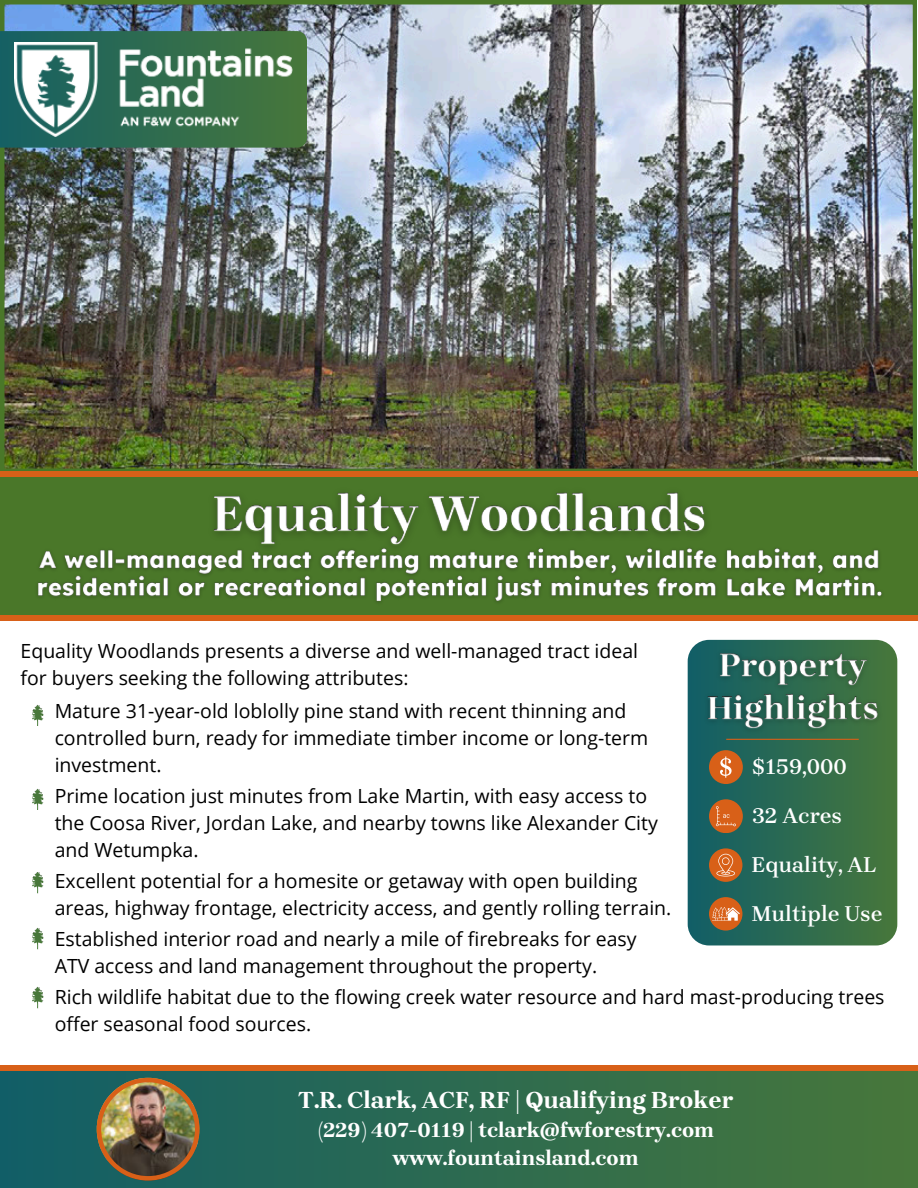
<style>
.page{position:relative;width:918px;height:1188px;background:#fff}
.page>*{position:absolute;margin:0;border:0;box-sizing:border-box;transform-origin:0 0}
.t1{font:700 24px "Brygada 1918";color:#fff}
.t2{font:600 22.05px "Brygada 1918";color:#fff}
.t3{font:700 21px/28px "Brygada 1918";color:#fff;text-align:center}
.t4{font:19.5px/27px "Open Sans";color:#000}
</style>
<div class="page">
<div style="left:688px;top:640px;width:209px;height:305px;background:linear-gradient(to right,#125e67,#47773a);border-radius:21px"></div>
<hr style="left:726px;top:739px;width:133px;height:1px;background:#d86018">
<div style="left:709px;top:848px;width:33px;height:34px;background:#d86018;border-radius:50%"></div>
<svg style="left:716px;top:854px;width:19px;height:22px"></svg>
<div style="left:709px;top:897px;width:33px;height:34px;background:#d86018;border-radius:50%"></div>
<svg style="left:712px;top:907px;width:28px;height:14px"></svg>
<div style="left:709px;top:799px;width:34px;height:34px;background:#d86018;border-radius:50%"></div>
<svg style="left:716px;top:806px;width:20px;height:20px"></svg>
<div style="left:709px;top:750px;width:34px;height:34px;background:#d86018;border-radius:50%"></div>
<svg style="left:720px;top:757px;width:11px;height:21px"></svg>
<img style="left:698px;top:645px;width:189px;height:93px">
<div style="left:0;top:477px;width:918px;height:144px;background:#4a7729"></div>
<div style="left:0;top:615px;width:918px;height:6px;background:#d86018"></div>
<img style="left:0;top:0;width:917px;height:471px">
<div style="left:0;top:471px;width:918px;height:6px;background:#d86018"></div>
<svg style="left:0;top:31px;width:307px;height:117px;background:#2f6b50"></svg>
<img style="left:14px;top:42px;width:278px;height:95px">
<div style="left:0;top:1071px;width:918px;height:116px;background:linear-gradient(to right,#115e67,#47773a)"></div>
<div style="left:0;top:1066px;width:918px;height:5px;background:#d86018"></div>
<img style="left:32px;top:928px;width:12px;height:21px">
<img style="left:32px;top:987px;width:12px;height:21px">
<img style="left:32px;top:705px;width:12px;height:21px">
<img style="left:32px;top:788px;width:12px;height:22px">
<img style="left:32px;top:872px;width:12px;height:22px">
<img style="left:97px;top:1078px;width:102px;height:102px">
<img style="left:213px;top:492px;width:493px;height:48px">
<img style="left:37px;top:540px;width:845px;height:62px">
<p class="t4" style="left:21px;top:637px;width:619px">Equality Woodlands presents a diverse and well-managed tract ideal for buyers seeking the following attributes:</p>
<p class="t4" style="left:55px;top:697px;width:595px">Mature 31-year-old loblolly pine stand with recent thinning and controlled burn, ready for immediate timber income or long-term investment.</p>
<p class="t4" style="left:55px;top:782px;width:605px">Prime location just minutes from Lake Martin, with easy access to the Coosa River, Jordan Lake, and nearby towns like Alexander City and Wetumpka.</p>
<p class="t4" style="left:55px;top:867px;width:618px">Excellent potential for a homesite or getaway with open building areas, highway frontage, electricity access, and gently rolling terrain.</p>
<p class="t2" style="left:752px;top:754px;width:96px">$159,000</p>
<h3 class="t2" style="left:752px;top:803px;width:91px">32 Acres</h3>
<p class="t2" style="left:752px;top:852px;width:126px">Equality, AL</p>
<p class="t2" style="left:752px;top:901px;width:132px">Multiple Use</p>
<h3 class="t4" style="left:55px;top:925px;width:584px">Established interior road and nearly a mile of firebreaks for easy<br>ATV access and land management throughout the property.</h3>
<p class="t4" style="left:55px;top:983px;width:831px">Rich wildlife habitat due to the flowing creek water resource and hard mast-producing trees offer seasonal food sources.</p>
<h3 class="t1" style="left:298px;top:1086px;width:437px">T.R. Clark, ACF, RF | Qualifying Broker</h3>
<h3 class="t3" style="left:317px;top:1116px;width:398px">(229) 407-0119 | tclark@fwforestry.com www.fountainsland.com</h3>
</div>
